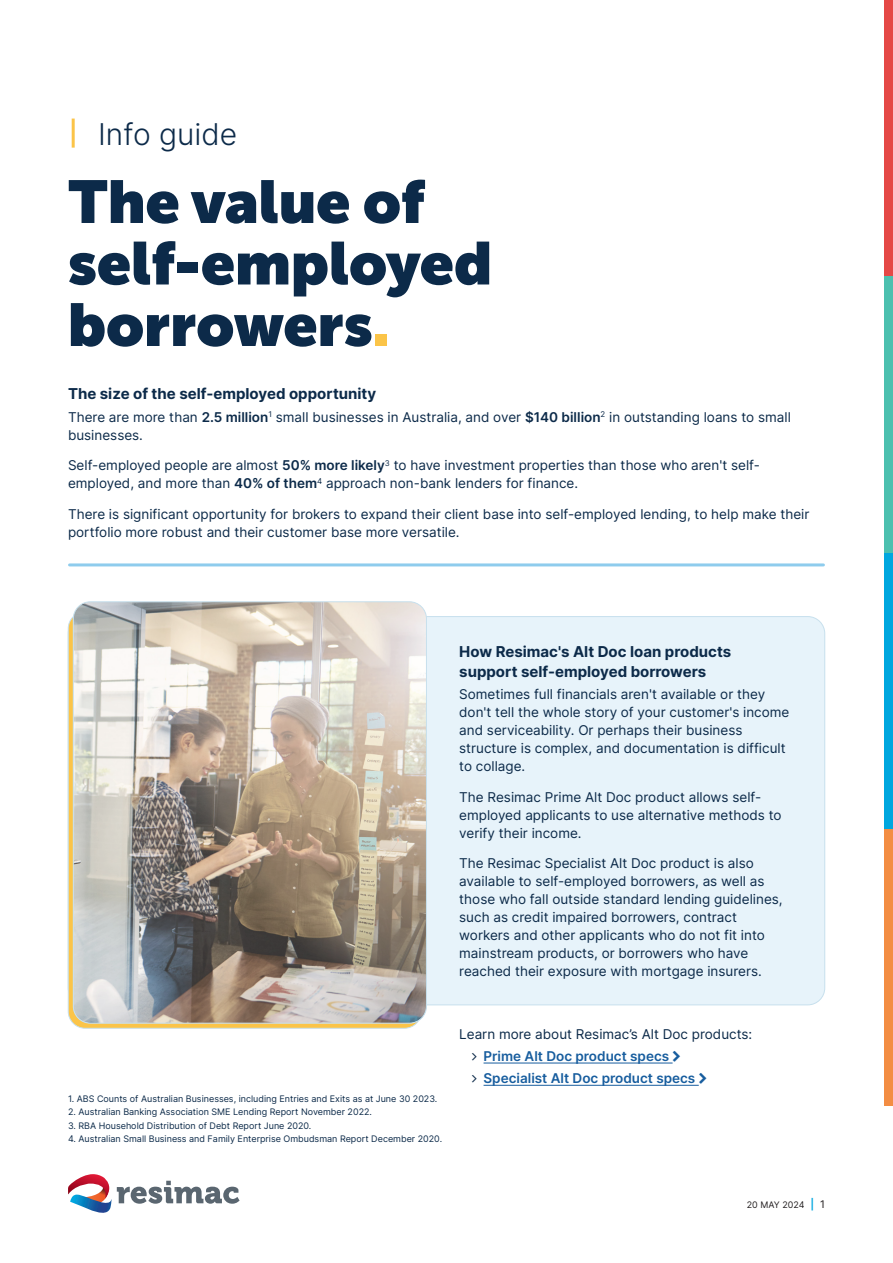
<style>
.page{position:relative;width:893px;height:1263px;background:#fff}
.page>*{position:absolute;margin:0;border:0;box-sizing:border-box;transform-origin:0 0}
.t1{font:900 60px/61.5px "Museo Sans Display";color:#0c2a49}
.t2{font:300 30px "Inter";color:#0c2a49}
.t3{font:700 15px/19.5px "Inter";color:#0c2a49}
.t4{font:13.5px/18px "Inter";color:#0c2a49}
.t5{font:600 13.5px "Inter";color:#175d9e}
.t6{font:9px "Inter";color:#0c2a49}
.t7{font:9px "Inter";color:#231f20}
.s1{color:#fbc448}
.s2{font-weight:600}
.s3{font-weight:600;font-size:10.5px;color:#00a7df}
.s4{font-size:10.5px}
</style>
<div class="page">
<div style="left:884px;top:0;width:9px;height:276px;background:#e54846"></div>
<div style="left:884px;top:276px;width:9px;height:277px;background:#4cc0af"></div>
<div style="left:884px;top:553px;width:9px;height:276px;background:#00a7df"></div>
<div style="left:884px;top:829px;width:9px;height:277px;background:#f38d43"></div>
<svg style="left:68px;top:1174px;width:172px;height:39px"></svg>
<hr style="left:72px;top:119px;width:3px;height:29px;background:#fbc448">
<div style="left:68px;top:616px;width:757px;height:389px;background:#e7f3fa;border-radius:17px"></div>
<img style="left:73px;top:602px;width:353px;height:421px">
<hr style="left:70px;top:563px;width:753px;height:3px;background:#8ecced">
<hr style="left:484px;top:1062px;width:189px;height:1px;background:#175d9e">
<hr style="left:484px;top:1085px;width:215px;height:1px;background:#175d9e">
<p class="t2" style="left:98px;top:112px;width:141px">Info guide</p>
<p class="t1" style="left:68px;top:171px;width:425px">The value of self-employed borrowers<span class="s1">.</span></p>
<p class="t3" style="left:68px;top:384px;width:310px">The size of the self-employed opportunity</p>
<p class="t4" style="left:68px;top:407px;width:724px">There are more than <span class="s2">2.5 million</span><sup>1</sup> small businesses in Australia, and over <span class="s2">$140 billion</span><sup>2</sup> in outstanding loans to small businesses.</p>
<p class="t4" style="left:68px;top:456px;width:693px">Self-employed people are almost <span class="s2">50% more likely</span><sup>3</sup> to have investment properties than those who aren't self&shy;employed, and more than <span class="s2">40% of them</span><sup>4</sup> approach non-bank lenders for finance.</p>
<p class="t4" style="left:68px;top:505px;width:743px">There is significant opportunity for brokers to expand their client base into self-employed lending, to help make their portfolio more robust and their customer base more versatile.</p>
<p class="t3" style="left:459px;top:641px;width:273px">How Resimac's Alt Doc loan products support self-employed borrowers</p>
<p class="t4" style="left:459px;top:685px;width:332px">Sometimes full financials aren't available or they don't tell the whole story of your customer's income and serviceability. Or perhaps their business structure is complex, and documentation is difficult to collage.</p>
<p class="t4" style="left:459px;top:787px;width:324px">The Resimac Prime Alt Doc product allows self&shy;employed applicants to use alternative methods to verify their income.</p>
<p class="t4" style="left:459px;top:854px;width:325px">The Resimac Specialist Alt Doc product is also available to self-employed borrowers, as well as those who fall outside standard lending guidelines, such as credit impaired borrowers, contract workers and other applicants who do not fit into mainstream products, or borrowers who have reached their exposure with mortgage insurers.</p>
<p class="t6" style="left:68px;top:1092px;width:371px">1. ABS Counts of Australian Businesses, including Entries and Exits as at June 30 2023.</p>
<p class="t6" style="left:68px;top:1105px;width:305px">2. Australian Banking Association SME Lending Report November 2022.</p>
<p class="t6" style="left:68px;top:1119px;width:245px">3. RBA Household Distribution of Debt Report June 2020.</p>
<p class="t6" style="left:68px;top:1132px;width:376px">4. Australian Small Business and Family Enterprise Ombudsman Report December 2020.</p>
<p class="t4" style="left:459px;top:1024px;width:295px">Learn more about Resimac’s Alt Doc products:</p>
<p class="t5" style="left:484px;top:1046px;width:187px">Prime Alt Doc product specs</p>
<p class="t5" style="left:484px;top:1068px;width:213px">Specialist Alt Doc product specs</p>
<p class="t7" style="left:747px;top:1198px;width:80px">20 MAY 2024 <span class="s3">|</span> <span class="s4">1</span></p>
</div>
